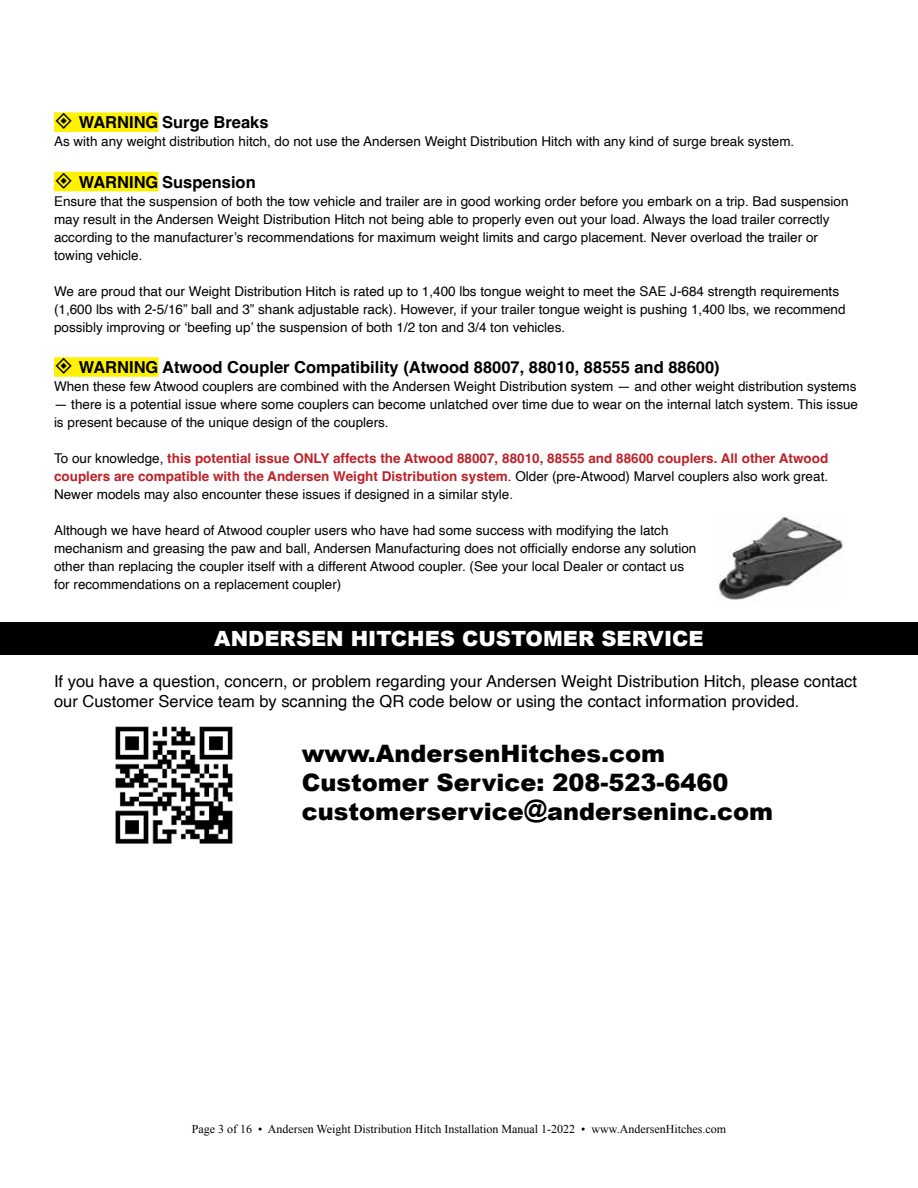
<style>
.page{position:relative;width:918px;height:1188px;background:#fff}
.page>*{position:absolute;margin:0;border:0;box-sizing:border-box;transform-origin:0 0}
.t1{font:900 24px/28.8px "Arial";color:#000}
.t2{font:900 21px "Arial";color:#fff}
.t3{font:16.5px/19.8px "Helvetica";color:#000}
.t4{font:700 16.5px "Helvetica";color:#000}
.t5{font:13.5px/18px "Helvetica";color:#000}
.t6{font:700 13.5px/18px "Helvetica";color:#bc232a;text-align:justify}
.t7{font:12px "Times New Roman";color:#000}
.s1{font-weight:400;color:#000}
.s2{font-weight:700}
</style>
<div class="page">
<div style="left:54px;top:112px;width:104px;height:20px;background:#fff200"></div>
<div style="left:54px;top:172px;width:104px;height:19px;background:#fff200"></div>
<div style="left:54px;top:357px;width:104px;height:20px;background:#fff200"></div>
<div style="left:0;top:622px;width:918px;height:32px;background:#000"></div>
<img style="left:115px;top:726px;width:118px;height:118px">
<img style="left:716px;top:515px;width:127px;height:85px">
<p class="t4" style="left:79px;top:112px;width:191px">WARNING Surge Breaks</p>
<p class="t5" style="left:54px;top:133px;width:742px">As with any weight distribution hitch, do not use the Andersen Weight Distribution Hitch with any kind of surge break system.</p>
<p class="t4" style="left:79px;top:172px;width:179px">WARNING Suspension</p>
<p class="t5" style="left:54px;top:192px;width:796px">Ensure that the suspension of both the tow vehicle and trailer are in good working order before you embark on a trip. Bad suspension may result in the Andersen Weight Distribution Hitch not being able to properly even out your load. Always the load trailer correctly according to the manufacturer’s recommendations for maximum weight limits and cargo placement. Never overload the trailer or towing vehicle.</p>
<p class="t5" style="left:54px;top:282px;width:793px">We are proud that our Weight Distribution Hitch is rated up to 1,400 lbs tongue weight to meet the SAE J-684 strength requirements (1,600 lbs with 2-5/16” ball and 3” shank adjustable rack). However, if your trailer tongue weight is pushing 1,400 lbs, we recommend possibly improving or ‘beefing up’ the suspension of both 1/2 ton and 3/4 ton vehicles.</p>
<p class="t4" style="left:79px;top:357px;width:643px">WARNING Atwood Coupler Compatibility (Atwood 88007, 88010, 88555 and 88600)</p>
<p class="t5" style="left:54px;top:378px;width:804px">When these few Atwood couplers are combined with the Andersen Weight Distribution system — and other weight distribution systems</p>
<p class="t5" style="left:54px;top:396px;width:806px">— there is a potential issue where some couplers can become unlatched over time due to wear on the internal latch system. This issue is present because of the unique design of the couplers.</p>
<p class="t6" style="left:54px;top:451px;width:776px"><span class="s1">To our knowledge,</span> this potential issue ONLY affects the Atwood 88007, 88010, 88555 and 88600 couplers. All other Atwood couplers are compatible with the Andersen Weight Distribution system<span class="s1">. Older (pre-Atwood) Marvel couplers also work great.<br>Newer models may also encounter these issues if designed in a similar style.</span></p>
<p class="t5" style="left:54px;top:522px;width:644px">Although we have heard of Atwood coupler users who have had some success with modifying the latch mechanism and greasing the paw and ball, Andersen Manufacturing does not officially endorse any solution other than replacing the coupler itself with a different Atwood coupler. (See your local Dealer or contact us for recommendations on a replacement coupler)</p>
<h2 class="t2" style="left:214px;top:623px;width:491px">ANDERSEN HITCHES CUSTOMER SERVICE</h2>
<p class="t3" style="left:54px;top:672px;width:805px">If you have a question, concern, or problem regarding your Andersen Weight Distribution Hitch, please contact our Customer Service team by scanning the QR code below or using the contact information provided.</p>
<h1 class="t1" style="left:302px;top:738px;width:473px">www.AndersenHitches.com<br>Customer Service: 208-523-6460 customerservice<span class="s2">@</span>anderseninc.com</h1>
<p class="t7" style="left:192px;top:1121px;width:536px">Page 3 of 16 • Andersen Weight Distribution Hitch Installation Manual 1-2022 • www.AndersenHitches.com</p>
</div>
